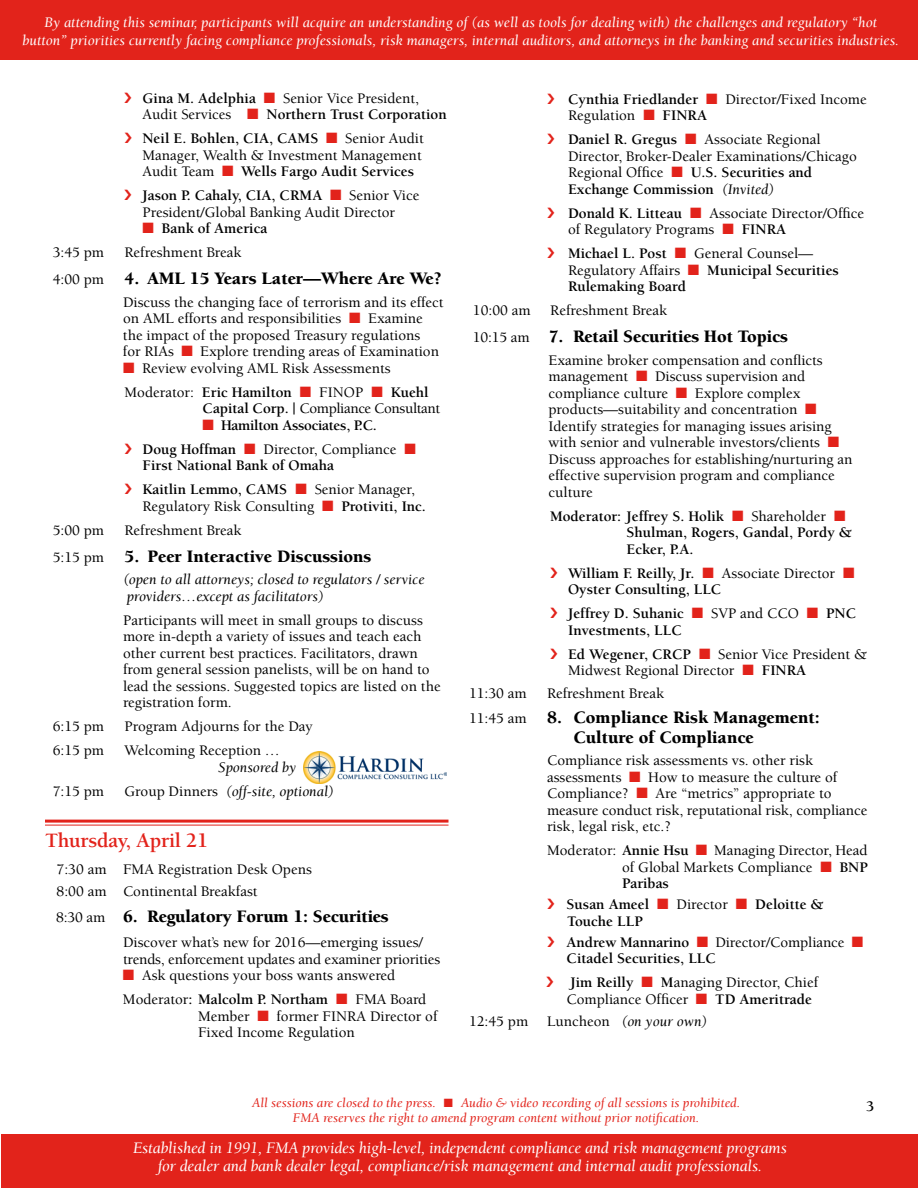
<style>
.page{position:relative;width:918px;height:1188px;background:#fff}
.page>*{position:absolute;margin:0;border:0;box-sizing:border-box;transform-origin:0 0}
.t1{font:700 21px "Berkeley";letter-spacing:-.015em;color:#e2231b}
.t2{font:900 18px/19.5px "Berkeley";color:#000}
.t3{font:italic 16.5px/18px "Berkeley";letter-spacing:-.01em;color:#fff;text-align:center}
.t4{font:500 15px/16.5px "Berkeley";color:#000}
.t5{font:700 15px/16.5px "Berkeley";color:#000}
.t6{font:italic 15px/18.5px "Berkeley";color:#fff;text-align:center}
.t7{font:italic 15px/16.5px "Berkeley";color:#000}
.t8{font:700 15px/24px "Berkeley";letter-spacing:-.02em;color:#000}
.t9{font:500 15px "Berkeley";letter-spacing:-.025em;color:#000}
.t10{font:italic 13.5px "Berkeley";color:#e2231b}
.s1{color:#e2231b}
.s2{font-weight:500}
.s3{font-weight:700}
.s4{font-weight:500;font-size:15px}
.s5{font-weight:400;font-style:italic}
.s6{font-weight:500;font-style:normal}
</style>
<div class="page">
<div style="left:2px;top:1134px;width:916px;height:54px;background:#e2231b"></div>
<hr style="left:45px;top:820px;width:403px;height:3px;background:#e2231b">
<hr style="left:45px;top:825px;width:403px;height:1px;background:#e2231b">
<hr style="left:0;top:0;width:2px;height:59px;background:#e2231b">
<div style="left:2px;top:0;width:916px;height:59px;background:#e2231b"></div>
<img style="left:303px;top:752px;width:143px;height:32px">
<p class="t6" style="left:23px;top:13px;width:878px">By attending this seminar, participants will acquire an understanding of (as well as tools for dealing with) the challenges and regulatory “hot button” priorities currently facing compliance professionals, risk managers, internal auditors, and attorneys in the banking and securities industries.</p>
<p class="t5" style="left:142px;top:90px;width:306px">Gina M. Adelphia <span class="s1">■</span> <span class="s2">Senior Vice President,<br>Audit Services</span> <span class="s1">■</span> Northern Trust Corporation</p>
<p class="t4" style="left:142px;top:130px;width:283px"><span class="s3">Neil E. Bohlen, CIA, CAMS</span> <span class="s1">■</span> Senior Audit<br>Manager, Wealth &amp; Investment Management<br>Audit Team <span class="s1">■</span> <span class="s3">Wells Fargo Audit Services</span></p>
<p class="t4" style="left:142px;top:187px;width:278px"><span class="s3">Jason P. Cahaly, CIA, CRMA</span> <span class="s1">■</span> Senior Vice<br>President/Global Banking Audit Director</p>
<p class="t5" style="left:142px;top:220px;width:126px"><span class="s1">■</span> Bank of America</p>
<p class="t4" style="left:53px;top:244px;width:53px">3:45 pm</p>
<p class="t4" style="left:124px;top:244px;width:119px">Refreshment Break</p>
<p class="t2" style="left:53px;top:269px;width:390px"><span class="s4">4:00 pm</span> 4. AML 15 Years Later—Where Are We?</p>
<p class="t4" style="left:123px;top:294px;width:322px">Discuss the changing face of terrorism and its effect on AML efforts and responsibilities <span class="s1">■</span> Examine the impact of the proposed Treasury regulations<br>for RIAs <span class="s1">■</span> Explore trending areas of Examination</p>
<p class="t4" style="left:123px;top:356px;width:307px;line-height:24px"><span class="s1">■</span> Review evolving AML Risk Assessments<br>Moderator: <span class="s3">Eric Hamilton</span> <span class="s1">■</span> FINOP <span class="s1">■</span> <span class="s3">Kuehl</span></p>
<p class="t9" style="left:203px;top:400px;width:239px"><span class="s3">Capital Corp. |</span> Compliance Consultant</p>
<p class="t8" style="left:143px;top:413px;width:275px;text-indent:60px"><span class="s1">■</span> Hamilton Associates, P.C.<br>Doug Hoffman <span class="s1">■</span> <span class="s2">Director, Compliance</span> <span class="s1">■</span></p>
<p class="t5" style="left:142px;top:454px;width:274px;line-height:24px">First National Bank of Omaha<br>Kaitlin Lemmo, CAMS <span class="s1">■</span> <span class="s2">Senior Manager,</span></p>
<p class="t4" style="left:142px;top:498px;width:285px">Regulatory Risk Consulting <span class="s1">■</span> <span class="s3">Protiviti, Inc.</span></p>
<p class="t4" style="left:53px;top:522px;width:53px">5:00 pm</p>
<p class="t4" style="left:124px;top:522px;width:119px">Refreshment Break</p>
<p class="t2" style="left:53px;top:547px;width:320px"><span class="s4">5:15 pm</span> 5. Peer Interactive Discussions</p>
<p class="t7" style="left:123px;top:572px;width:303px">(open to all attorneys; closed to regulators / service providers…except as facilitators)</p>
<p class="t4" style="left:123px;top:612px;width:319px">Participants will meet in small groups to discuss more in-depth a variety of issues and teach each other current best practices. Facilitators, drawn from general session panelists, will be on hand to lead the sessions. Suggested topics are listed on the registration form.</p>
<p class="t4" style="left:53px;top:718px;width:53px">6:15 pm</p>
<p class="t4" style="left:124px;top:718px;width:190px">Program Adjourns for the Day</p>
<p class="t4" style="left:53px;top:742px;width:53px">6:15 pm</p>
<p class="t4" style="left:218px;top:742px;width:79px;text-indent:-94px">Welcoming Reception <span class="s5">…<br>Sponsored by</span></p>
<p class="t4" style="left:53px;top:783px;width:53px">7:15 pm</p>
<p class="t7" style="left:124px;top:783px;width:211px"><span class="s6">Group Dinners</span> (off-site, optional)</p>
<h1 class="t1" style="left:45px;top:829px;width:165px">Thursday, April 21</h1>
<p class="t4" style="left:57px;top:858px;width:257px;line-height:22.5px">7:30 am FMA Registration Desk Opens<br>8:00 am Continental Breakfast</p>
<p class="t2" style="left:56px;top:907px;width:334px"><span class="s4">8:30 am</span> 6. Regulatory Forum 1: Securities</p>
<p class="t4" style="left:123px;top:934px;width:319px">Discover what’s new for 2016—emerging issues/ trends, enforcement updates and examiner priorities</p>
<p class="t4" style="left:123px;top:964px;width:305px;line-height:24px"><span class="s1">■</span> Ask questions your boss wants answered<br>Moderator<span class="s3">: Malcolm P. Northam</span> <span class="s1">■</span> FMA Board</p>
<p class="t4" style="left:198px;top:1008px;width:241px">Member <span class="s1">■</span> former FINRA Director of<br>Fixed Income Regulation</p>
<p class="t4" style="left:568px;top:91px;width:300px"><span class="s3">Cynthia Friedlander</span> <span class="s1">■</span> Director/Fixed Income<br>Regulation <span class="s1">■</span> <span class="s3">FINRA</span></p>
<p class="t4" style="left:568px;top:132px;width:290px"><span class="s3">Daniel R. Gregus</span> <span class="s1">■</span> Associate Regional Director, Broker-Dealer Examinations/Chicago Regional Office <span class="s1">■</span> <span class="s3">U.S. Securities and Exchange Commission</span> <span class="s5">(Invited)</span></p>
<p class="t4" style="left:568px;top:205px;width:298px"><span class="s3">Donald K. Litteau</span> <span class="s1">■</span> Associate Director/Office of Regulatory Programs <span class="s1">■</span> <span class="s3">FINRA</span></p>
<p class="t5" style="left:568px;top:246px;width:272px">Michael L. Post <span class="s1">■</span> <span class="s2">General Counsel—<br>Regulatory Affairs</span> <span class="s1">■</span> Municipal Securities<br>Rulemaking Board</p>
<p class="t4" style="left:473px;top:303px;width:59px">10:00 am</p>
<p class="t4" style="left:550px;top:303px;width:119px">Refreshment Break</p>
<p class="t2" style="left:473px;top:327px;width:317px"><span class="s4">10:15 am</span> 7. Retail Securities Hot Topics</p>
<p class="t4" style="left:549px;top:352px;width:306px">Examine broker compensation and conflicts management <span class="s1">■</span> Discuss supervision and compliance culture <span class="s1">■</span> Explore complex products—suitability and concentration <span class="s1">■ </span>Identify strategies for managing issues arising with senior and vulnerable investors/clients <span class="s1">■ </span>Discuss approaches for establishing/nurturing an effective supervision program and compliance culture</p>
<p class="t5" style="left:627px;top:508px;width:227px;text-indent:-76px">Moderator: Jeffrey S. Holik <span class="s1">■</span> <span class="s2">Shareholder</span> <span class="s1">■<br></span>Shulman, Rogers, Gandal, Pordy &amp;<br>Ecker, P.A.</p>
<p class="t5" style="left:568px;top:565px;width:288px">William F. Reilly, Jr. <span class="s1">■</span> <span class="s2">Associate Director</span> <span class="s1">■<br></span>Oyster Consulting, LLC</p>
<p class="t5" style="left:568px;top:606px;width:290px">Jeffrey D. Suhanic <span class="s1">■</span> <span class="s2">SVP and CCO</span> <span class="s1">■</span> PNC<br>Investments, LLC</p>
<p class="t4" style="left:568px;top:646px;width:301px"><span class="s3">Ed Wegener, CRCP</span> <span class="s1">■</span> Senior Vice President &amp;<br>Midwest Regional Director <span class="s1">■</span> <span class="s3">FINRA</span></p>
<p class="t4" style="left:469px;top:685px;width:59px">11:30 am</p>
<p class="t4" style="left:547px;top:685px;width:119px">Refreshment Break</p>
<p class="t2" style="left:574px;top:708px;width:248px;text-indent:-105px"><span class="s4">11:45 am</span> 8. Compliance Risk Management:<br>Culture of Compliance</p>
<p class="t4" style="left:547px;top:753px;width:322px">Compliance risk assessments vs. other risk assessments <span class="s1">■</span> How to measure the culture of Compliance? <span class="s1">■</span> Are “metrics” appropriate to measure conduct risk, reputational risk, compliance risk, legal risk, etc.?</p>
<p class="t4" style="left:622px;top:843px;width:247px;text-align:justify;text-indent:-75px">Moderator: <span class="s3">Annie Hsu</span> <span class="s1">■</span> Managing Director, Head of Global Markets Compliance <span class="s1">■</span> <span class="s3">BNP Paribas</span></p>
<p class="t5" style="left:567px;top:897px;width:259px">Susan Ameel <span class="s1">■</span> <span class="s2">Director</span> <span class="s1">■</span> Deloitte &amp;<br>Touche LLP</p>
<p class="t5" style="left:567px;top:934px;width:298px">Andrew Mannarino <span class="s1">■</span> <span class="s2">Director/Compliance</span> <span class="s1">■<br></span>Citadel Securities, LLC</p>
<p class="t4" style="left:567px;top:975px;width:253px"><span class="s3">Jim Reilly</span> <span class="s1">■</span> <span class="s3">M</span>anaging Director, Chief<br>Compliance Officer <span class="s1">■</span> <span class="s3">TD Ameritrade</span></p>
<p class="t4" style="left:469px;top:1014px;width:61px">12:45 pm</p>
<p class="t7" style="left:547px;top:1014px;width:162px"><span class="s6">Luncheon</span> (on your own)</p>
<p class="t10" style="left:252px;top:1096px;width:489px">All sessions are closed to the press. ■ Audio &amp; video recording of all sessions is prohibited.</p>
<p class="t5" style="left:866px;top:1098px;width:10px">3</p>
<p class="t10" style="left:293px;top:1111px;width:408px">FMA reserves the right to amend program content without prior notification.</p>
<p class="t3" style="left:133px;top:1139px;width:655px">Established in 1991, FMA provides high-level, independent compliance and risk management programs for dealer and bank dealer legal, compliance/risk management and internal audit professionals.</p>
</div>
